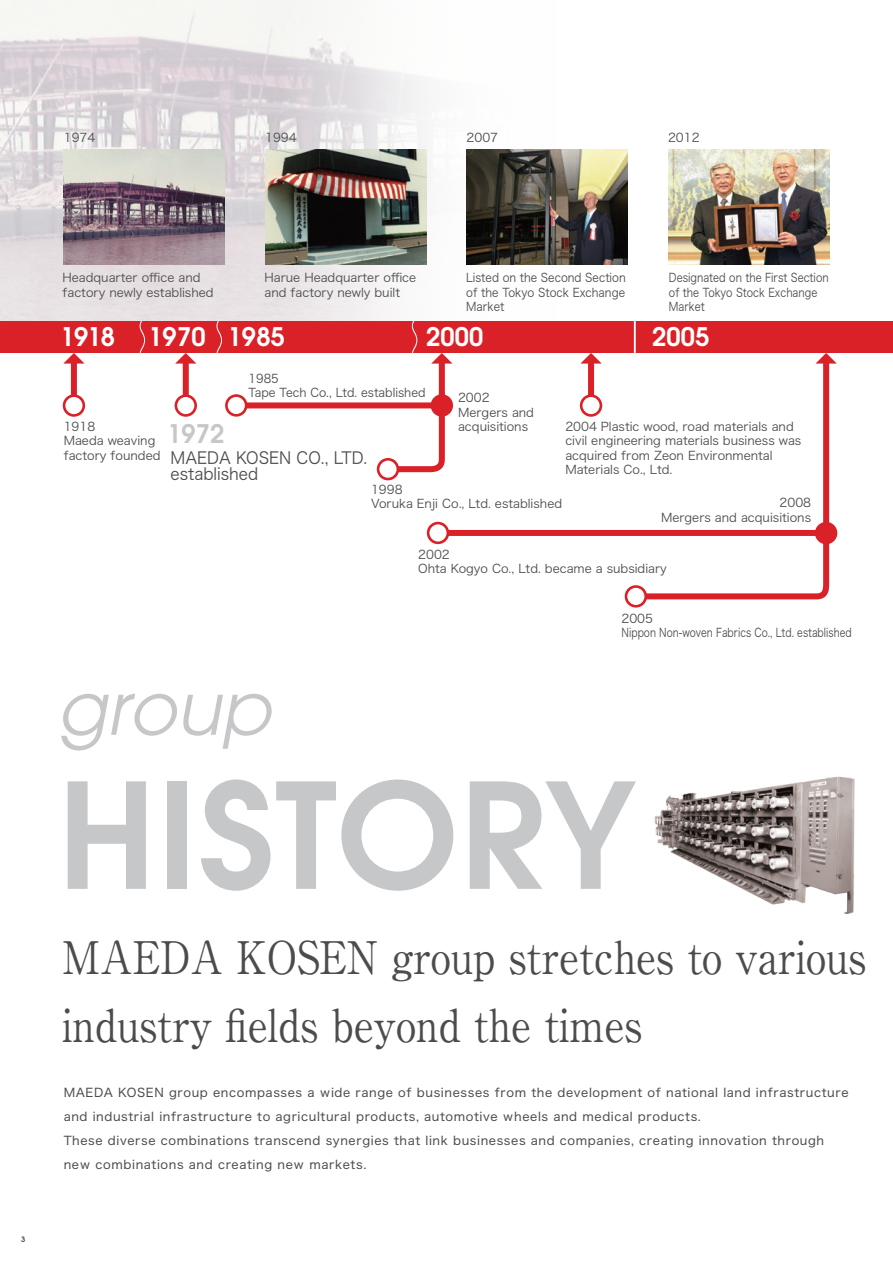
<style>
.page{position:relative;width:893px;height:1263px;background:#fff}
.page>*{position:absolute;margin:0;border:0;box-sizing:border-box;transform-origin:0 0}
.t1{font:700 145.35px "Te X Gyre Adventor";letter-spacing:.005em;color:#c6c7c9}
.t2{font:700 45px/67.5px "A1 Mincho Std";color:#4b4c4d;scale:.89 1}
.t3{font:700 25.5px "Te X Gyre Adventor";letter-spacing:.005em;color:#fff}
.t4{font:700 25.5px "Te X Gyre Adventor";color:#c6c7c9}
.t5{font:16.5px "Hira Kaku Pro N W3";color:#4b4c4d;scale:.95 1}
.t6{font:12px/14.2px "Hira Kaku Pro N W3";color:#4b4c4d}
.t7{font:12px/24px "Hira Kaku Pro N W4";letter-spacing:.05em;color:#4b4c4d}
.t8{font:12px/14.2px "Hira Kaku Pro N W3";color:#4b4c4d;scale:.85 1}
.t9{font:12px/14.2px "Hira Kaku Pro N W3";color:#4b4c4d;text-align:justify;scale:.91 1}
.t10{font:12px/14.2px "Hira Kaku Pro N W3";color:#4b4c4d;scale:.96 1}
.t11{font:700 7.5px "Te X Gyre Adventor";color:#4b4c4d}
</style>
<div class="page">
<img style="left:0;top:0;width:245px;height:321px">
<svg style="left:245px;top:0;width:427px;height:321px"></svg>
<img style="left:654px;top:776px;width:201px;height:139px">
<svg style="left:61px;top:694px;width:211px;height:56px"></svg>
<div style="left:0;top:321px;width:893px;height:32px;background:#da2128"></div>
<hr style="left:634px;top:321px;width:2px;height:32px;background:#fff">
<div style="left:815px;top:522px;width:22px;height:22px;background:#da2128;border-radius:50%"></div>
<svg style="left:436px;top:363px;width:396px;height:173px"></svg>
<svg style="left:427px;top:522px;width:22px;height:22px"></svg>
<svg style="left:815px;top:353px;width:22px;height:11px"></svg>
<svg style="left:625px;top:528px;width:207px;height:79px"></svg>
<div style="left:71px;top:361px;width:6px;height:45px;background:#da2128"></div>
<svg style="left:63px;top:394px;width:22px;height:23px"></svg>
<svg style="left:63px;top:353px;width:22px;height:11px"></svg>
<div style="left:183px;top:361px;width:6px;height:45px;background:#da2128"></div>
<svg style="left:175px;top:394px;width:22px;height:23px"></svg>
<svg style="left:175px;top:353px;width:21px;height:11px"></svg>
<div style="left:588px;top:361px;width:6px;height:45px;background:#da2128"></div>
<svg style="left:580px;top:394px;width:22px;height:23px"></svg>
<svg style="left:580px;top:353px;width:22px;height:11px"></svg>
<svg style="left:140px;top:321px;width:5px;height:32px"></svg>
<svg style="left:216px;top:321px;width:236px;height:159px"></svg>
<img style="left:64px;top:150px;width:161px;height:115px">
<img style="left:265px;top:150px;width:161px;height:115px">
<img style="left:467px;top:150px;width:161px;height:115px">
<img style="left:668px;top:150px;width:161px;height:115px">
<p class="t6" style="left:64px;top:130px;width:33px">1974</p>
<p class="t6" style="left:265px;top:130px;width:33px">1994</p>
<p class="t6" style="left:467px;top:130px;width:33px">2007</p>
<p class="t6" style="left:668px;top:130px;width:33px">2012</p>
<p class="t6" style="left:62px;top:270px;width:153px">Headquarter office and factory newly established</p>
<p class="t6" style="left:264px;top:270px;width:153px">Harue Headquarter office and factory newly built</p>
<p class="t9" style="left:466px;top:270px;width:177px">Listed on the Second Section of the Tokyo Stock Exchange Market</p>
<p class="t8" style="left:669px;top:270px;width:189px">Designated on the First Section of the Tokyo Stock Exchange<br>Market</p>
<h3 class="t3" style="left:60px;top:315px;width:56px">1918</h3>
<h3 class="t3" style="left:148px;top:315px;width:59px">1970</h3>
<h3 class="t3" style="left:228px;top:315px;width:59px">1985</h3>
<h3 class="t3" style="left:426px;top:315px;width:59px">2000</h3>
<h3 class="t3" style="left:652px;top:315px;width:59px">2005</h3>
<p class="t6" style="left:64px;top:419px;width:98px">1918<br>Maeda weaving factory founded</p>
<h3 class="t4" style="left:167px;top:411px;width:59px">1972</h3>
<p class="t10" style="left:249px;top:371px;width:186px">1985<br>Tape Tech Co., Ltd. established</p>
<h3 class="t5" style="left:171px;top:443px;width:209px">MAEDA KOSEN CO., LTD.</h3>
<h3 class="t5" style="left:171px;top:459px;width:94px">established</h3>
<p class="t6" style="left:458px;top:390px;width:77px">2002<br>Mergers and acquisitions</p>
<p class="t6" style="left:565px;top:419px;width:238px">2004 Plastic wood, road materials and civil engineering materials business was acquired from Zeon Environmental</p>
<p class="t6" style="left:565px;top:461px;width:109px">Materials Co., Ltd.</p>
<p class="t6" style="left:371px;top:482px;width:193px">1998<br>Voruka Enji Co., Ltd. established</p>
<p class="t6" style="left:661px;top:495px;width:152px;text-align:right">2008<br>Mergers and acquisitions</p>
<p class="t6" style="left:418px;top:547px;width:250px">2002<br>Ohta Kogyo Co., Ltd. became a subsidiary</p>
<p class="t6" style="left:621px;top:610px;width:232px">2005<br>Nippon Non-woven Fabrics Co., Ltd. established</p>
<p class="t11" style="left:21px;top:1232px;width:6px">3</p>
<h1 class="t1" style="left:58px;top:709px;width:579px">HISTORY</h1>
<h2 class="t2" style="left:62px;top:918px;width:905px">MAEDA KOSEN group stretches to various industry fields beyond the times</h2>
<p class="t7" style="left:64px;top:1080px;width:786px">MAEDA KOSEN group encompasses a wide range of businesses from the development of national land infrastructure and industrial infrastructure to agricultural products, automotive wheels and medical products.<br>These diverse combinations transcend synergies that link businesses and companies, creating innovation through new combinations and creating new markets.</p>
</div>
